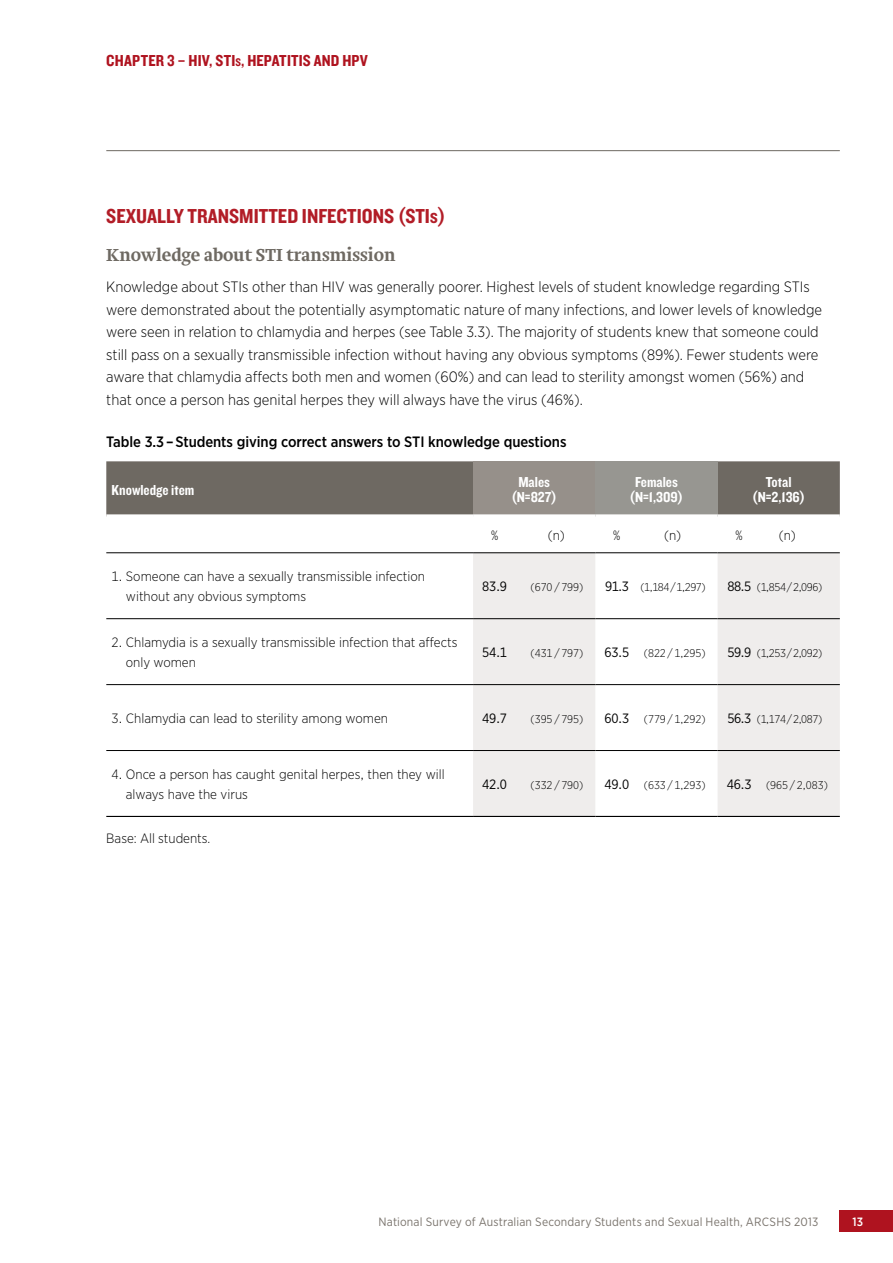
<style>
.page{position:relative;width:893px;height:1263px;background:#fff}
.page>*{position:absolute;margin:0;border:0;box-sizing:border-box;transform-origin:0 0}
.t1{font:21px "Knockout 50 Welterweight";color:#b21d27}
.t2{font:500 18px "Brioni Std";color:#6e6962}
.t3{font:16.5px "Knockout 50 Welterweight";letter-spacing:.015em;color:#af131f}
.t4{font:300 15px/22.5px "Gotham Narrow";color:#000}
.t5{font:500 15px "Gotham Narrow";letter-spacing:-.005em;color:#000}
.t6{font:15px/15px "Knockout 50 Welterweight";color:#fff;text-align:center}
.t7{font:300 13.5px/19.5px "Gotham Narrow";color:#000}
.t8{font:13.5px "Gotham Narrow";letter-spacing:-.005em;color:#000}
.t9{font:12px "Gotham Narrow";letter-spacing:.015em;color:#7b756e}
.t10{font:500 12px "Gotham Narrow";color:#fff}
.t11{font:300 11.25px "Gotham Narrow";color:#000}
.s1{font-size:11.55px}
.s2{font-weight:400;font-size:13.5px}
</style>
<div class="page">
<div style="left:840px;top:1211px;width:53px;height:21px;background:#af131f"></div>
<hr style="left:106px;top:150px;width:734px;height:1px;background:#6e6962">
<div style="left:106px;top:461px;width:734px;height:53px;background:#6e6962"></div>
<div style="left:473px;top:461px;width:122px;height:56px;background:#96908a"></div>
<div style="left:595px;top:461px;width:123px;height:56px;background:#979691"></div>
<svg style="left:106px;top:553px;width:367px;height:263px"></svg>
<svg style="left:473px;top:553px;width:367px;height:263px;fill:#efedec"></svg>
<hr style="left:106px;top:618px;width:367px;height:1px;background:#000">
<hr style="left:595px;top:618px;width:123px;height:1px;background:#000">
<hr style="left:106px;top:684px;width:367px;height:1px;background:#000">
<hr style="left:595px;top:684px;width:123px;height:1px;background:#000">
<hr style="left:106px;top:750px;width:367px;height:1px;background:#000">
<hr style="left:595px;top:750px;width:123px;height:1px;background:#000">
<hr style="left:473px;top:618px;width:122px;height:1px;background:#000">
<hr style="left:473px;top:684px;width:122px;height:1px;background:#000">
<hr style="left:473px;top:750px;width:122px;height:1px;background:#000">
<div style="left:473px;top:514px;width:122px;height:5px;background:#fff"></div>
<div style="left:595px;top:514px;width:123px;height:5px;background:#fff"></div>
<hr style="left:106px;top:552px;width:367px;height:1px;background:#000">
<hr style="left:473px;top:552px;width:122px;height:1px;background:#000">
<hr style="left:595px;top:552px;width:123px;height:1px;background:#000">
<hr style="left:718px;top:552px;width:122px;height:1px;background:#000">
<hr style="left:718px;top:618px;width:122px;height:1px;background:#000">
<hr style="left:718px;top:684px;width:122px;height:1px;background:#000">
<hr style="left:718px;top:750px;width:122px;height:1px;background:#000">
<hr style="left:106px;top:816px;width:367px;height:1px;background:#000">
<hr style="left:473px;top:816px;width:122px;height:1px;background:#000">
<hr style="left:595px;top:816px;width:123px;height:1px;background:#000">
<hr style="left:718px;top:816px;width:122px;height:1px;background:#000">
<p class="t3" style="left:106px;top:50px;width:263px">CHAPTER 3 – HIV, STI<span class="s1">s</span>, HEPATITIS AND HPV</p>
<h1 class="t1" style="left:106px;top:202px;width:341px">SEXUALLY TRANSMITTED INFECTIONS (STIs)</h1>
<p class="t2" style="left:106px;top:243px;width:291px">Knowledge about STI transmission</p>
<p class="t4" style="left:106px;top:275px;width:717px">Knowledge about STIs other than HIV was generally poorer. Highest levels of student knowledge regarding STIs were demonstrated about the potentially asymptomatic nature of many infections, and lower levels of knowledge were seen in relation to chlamydia and herpes (see Table 3.3). The majority of students knew that someone could still pass on a sexually transmissible infection without having any obvious symptoms (89%). Fewer students were aware that chlamydia affects both men and women (60%) and can lead to sterility amongst women (56%) and that once a person has genital herpes they will always have the virus (46%).</p>
<p class="t5" style="left:106px;top:432px;width:462px">Table 3.3 – Students giving correct answers to STI knowledge questions</p>
<p class="t6" style="left:112px;top:482px;width:84px">Knowledge item</p>
<p class="t6" style="left:511px;top:474px;width:47px">Males (N=827)</p>
<p class="t6" style="left:630px;top:474px;width:55px">Females (N=1,309)</p>
<p class="t6" style="left:752px;top:474px;width:54px">Total (N=2,136)</p>
<p class="t7" style="left:491px;top:525px;width:9px">%</p>
<p class="t7" style="left:548px;top:525px;width:19px">(n)</p>
<p class="t7" style="left:613px;top:525px;width:9px">%</p>
<p class="t7" style="left:664px;top:525px;width:19px">(n)</p>
<p class="t7" style="left:735px;top:525px;width:9px">%</p>
<p class="t7" style="left:779px;top:525px;width:19px">(n)</p>
<p class="t7" style="left:126px;top:566px;width:301px;text-indent:-14px">1. Someone can have a sexually transmissible infection without any obvious symptoms</p>
<p class="t8" style="left:482px;top:578px;width:26px">83.9</p>
<p class="t11" style="left:531px;top:580px;width:54px">(670 / 799)</p>
<p class="t11" style="left:605px;top:580px;width:102px"><span class="s2">91.3</span> (1,184 / 1,297)</p>
<p class="t11" style="left:727px;top:580px;width:96px"><span class="s2">88.5</span> (1,854 / 2,096)</p>
<p class="t7" style="left:126px;top:632px;width:333px;text-indent:-14px">2. Chlamydia is a sexually transmissible infection that affects only women</p>
<p class="t8" style="left:482px;top:644px;width:26px">54.1</p>
<p class="t11" style="left:531px;top:646px;width:54px">(431 / 797)</p>
<p class="t11" style="left:604px;top:646px;width:103px"><span class="s2">63.5</span> (822 / 1,295)</p>
<p class="t11" style="left:727px;top:646px;width:96px"><span class="s2">59.9</span> (1,253 / 2,092)</p>
<p class="t7" style="left:112px;top:708px;width:278px">3. Chlamydia can lead to sterility among women</p>
<p class="t8" style="left:482px;top:710px;width:26px">49.7</p>
<p class="t11" style="left:531px;top:712px;width:54px">(395 / 795)</p>
<p class="t11" style="left:604px;top:712px;width:103px"><span class="s2">60.3</span> (779 / 1,292)</p>
<p class="t11" style="left:727px;top:712px;width:96px"><span class="s2">56.3</span> (1,174 / 2,087)</p>
<p class="t7" style="left:126px;top:764px;width:320px;text-indent:-14px">4. Once a person has caught genital herpes, then they will always have the virus</p>
<p class="t8" style="left:482px;top:776px;width:26px">42.0</p>
<p class="t11" style="left:531px;top:778px;width:54px">(332 / 790)</p>
<p class="t11" style="left:604px;top:778px;width:103px"><span class="s2">49.0</span> (633 / 1,293)</p>
<p class="t11" style="left:727px;top:778px;width:103px"><span class="s2">46.3</span> (965 / 2,083)</p>
<p class="t7" style="left:106px;top:828px;width:106px">Base: All students.</p>
<p class="t9" style="left:379px;top:1214px;width:441px">National Survey of Australian Secondary Students and Sexual Health, ARCSHS 2013</p>
<p class="t10" style="left:853px;top:1214px;width:12px">13</p>
</div>
